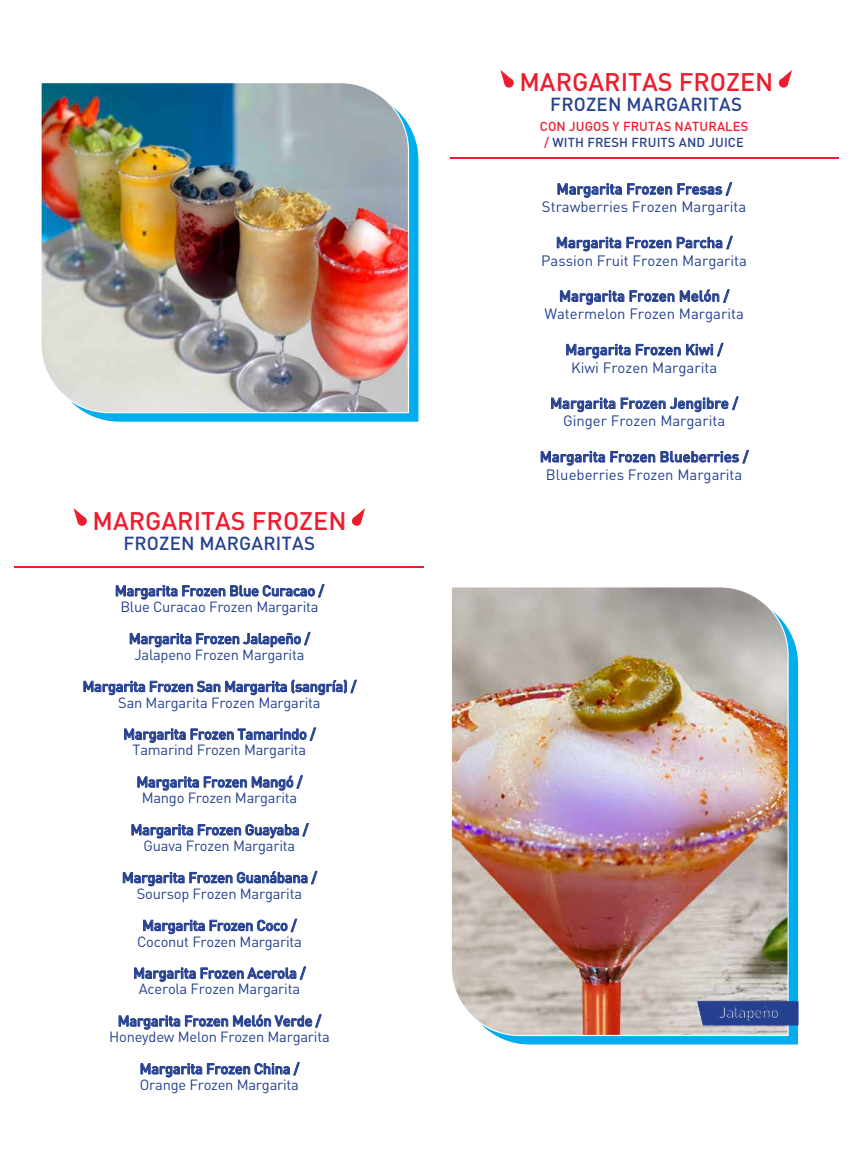
<style>
.page{position:relative;width:862px;height:1156px;background:#fff}
.page>*{position:absolute;margin:0;border:0;box-sizing:border-box;transform-origin:0 0}
.t1{font:500 25.1px "DINOT";color:#ed1c2e}
.t2{font:500 18.7px "DINOT";letter-spacing:.01em;color:#25408f}
.t3{font:500 15.8px "DINOT";letter-spacing:-.035em;color:#fff}
.t4{font:14.9px "DINOT";color:#25408f}
.t5{font:500 14.9px "DINOT";color:#25408f}
.t6{font:500 14.7px "DINOT";letter-spacing:-.015em;color:#25408f}
.t7{font:14.7px "DINOT";letter-spacing:-.015em;color:#25408f}
.t8{font:500 12.9px/15.5px "DINOT";letter-spacing:.01em;color:#ed1c2e;text-align:center}
.s1{color:#25408f}
</style>
<div class="page">
<svg style="left:557px;top:183px;width:64px;height:15px"></svg>
<svg style="left:627px;top:182px;width:105px;height:14px"></svg>
<svg style="left:557px;top:236px;width:175px;height:15px"></svg>
<svg style="left:560px;top:289px;width:169px;height:16px"></svg>
<svg style="left:566px;top:344px;width:114px;height:14px"></svg>
<svg style="left:686px;top:343px;width:37px;height:13px"></svg>
<svg style="left:551px;top:396px;width:187px;height:16px"></svg>
<svg style="left:540px;top:450px;width:208px;height:15px"></svg>
<hr style="left:449px;top:157px;width:389px;height:2px;background:#ed1c2e">
<svg style="left:116px;top:584px;width:208px;height:15px"></svg>
<svg style="left:130px;top:632px;width:180px;height:15px"></svg>
<svg style="left:84px;top:679px;width:273px;height:16px"></svg>
<svg style="left:124px;top:727px;width:192px;height:16px"></svg>
<svg style="left:137px;top:775px;width:166px;height:15px"></svg>
<svg style="left:132px;top:823px;width:177px;height:15px"></svg>
<svg style="left:123px;top:871px;width:194px;height:15px"></svg>
<svg style="left:143px;top:919px;width:154px;height:15px"></svg>
<svg style="left:134px;top:966px;width:172px;height:16px"></svg>
<svg style="left:119px;top:1014px;width:202px;height:15px"></svg>
<svg style="left:141px;top:1062px;width:158px;height:15px"></svg>
<hr style="left:15px;top:566px;width:409px;height:1px;background:#ed1c2e">
<svg style="left:88px;top:125px;width:330px;height:297px;background:#0eb2ef"></svg>
<img style="left:41px;top:83px;width:368px;height:331px">
<svg style="left:497px;top:630px;width:300px;height:414px;background:#07b0ef"></svg>
<img style="left:451px;top:587px;width:338px;height:449px">
<svg style="left:697px;top:1001px;width:101px;height:24px;background:#2a4491"></svg>
<svg style="left:778px;top:70px;width:14px;height:18px"></svg>
<svg style="left:500px;top:70px;width:13px;height:18px"></svg>
<svg style="left:352px;top:508px;width:13px;height:18px"></svg>
<svg style="left:73px;top:508px;width:14px;height:18px"></svg>
<h1 class="t1" style="left:93px;top:504px;width:255px">MARGARITAS FROZEN</h1>
<p class="t2" style="left:123px;top:531px;width:193px">FROZEN MARGARITAS</p>
<p class="t6" style="left:115px;top:581px;width:210px">Margarita Frozen Blue Curacao /</p>
<p class="t7" style="left:120px;top:597px;width:200px">Blue Curacao Frozen Margarita</p>
<p class="t6" style="left:129px;top:629px;width:183px">Margarita Frozen Jalapeño /</p>
<p class="t7" style="left:134px;top:645px;width:171px">Jalapeno Frozen Margarita</p>
<p class="t6" style="left:82px;top:677px;width:275px">Margarita Frozen San Margarita (sangría) /</p>
<p class="t7" style="left:118px;top:693px;width:204px">San Margarita Frozen Margarita</p>
<p class="t6" style="left:123px;top:725px;width:194px">Margarita Frozen Tamarindo /</p>
<p class="t7" style="left:133px;top:741px;width:175px">Tamarind Frozen Margarita</p>
<p class="t6" style="left:136px;top:772px;width:167px">Margarita Frozen Mangó /</p>
<p class="t7" style="left:142px;top:789px;width:157px">Mango Frozen Margarita</p>
<p class="t6" style="left:130px;top:820px;width:179px">Margarita Frozen Guayaba /</p>
<p class="t7" style="left:144px;top:836px;width:153px">Guava Frozen Margarita</p>
<p class="t6" style="left:122px;top:868px;width:196px">Margarita Frozen Guanábana /</p>
<p class="t7" style="left:137px;top:884px;width:167px">Soursop Frozen Margarita</p>
<p class="t6" style="left:142px;top:916px;width:156px">Margarita Frozen Coco /</p>
<p class="t7" style="left:137px;top:932px;width:166px">Coconut Frozen Margarita</p>
<p class="t6" style="left:133px;top:963px;width:174px">Margarita Frozen Acerola /</p>
<p class="t7" style="left:139px;top:980px;width:163px">Acerola Frozen Margarita</p>
<p class="t6" style="left:118px;top:1011px;width:205px">Margarita Frozen Melón Verde /</p>
<p class="t7" style="left:109px;top:1027px;width:222px">Honeydew Melon Frozen Margarita</p>
<p class="t6" style="left:140px;top:1059px;width:161px">Margarita Frozen China /</p>
<p class="t7" style="left:140px;top:1075px;width:160px">Orange Frozen Margarita</p>
<h1 class="t1" style="left:519px;top:66px;width:255px">MARGARITAS FROZEN</h1>
<p class="t2" style="left:550px;top:93px;width:193px">FROZEN MARGARITAS</p>
<p class="t8" style="left:539px;top:119px;width:210px">CON JUGOS Y FRUTAS NATURALES / <span class="s1">WITH FRESH FRUITS AND JUICE</span></p>
<p class="t5" style="left:556px;top:179px;width:176px">Margarita Frozen Fresas /</p>
<p class="t4" style="left:542px;top:197px;width:206px">Strawberries Frozen Margarita</p>
<p class="t5" style="left:556px;top:233px;width:178px">Margarita Frozen Parcha /</p>
<p class="t4" style="left:541px;top:251px;width:207px">Passion Fruit Frozen Margarita</p>
<p class="t5" style="left:559px;top:286px;width:172px">Margarita Frozen Melón /</p>
<p class="t4" style="left:544px;top:304px;width:201px">Watermelon Frozen Margarita</p>
<p class="t5" style="left:565px;top:340px;width:159px">Margarita Frozen Kiwi /</p>
<p class="t4" style="left:571px;top:358px;width:148px">Kiwi Frozen Margarita</p>
<p class="t5" style="left:550px;top:394px;width:189px">Margarita Frozen Jengibre /</p>
<p class="t4" style="left:563px;top:412px;width:164px">Ginger Frozen Margarita</p>
<p class="t5" style="left:539px;top:447px;width:210px">Margarita Frozen Blueberries /</p>
<p class="t4" style="left:546px;top:465px;width:198px">Blueberries Frozen Margarita</p>
<p class="t3" style="left:718px;top:1002px;width:62px">Jalapeño</p>
</div>
